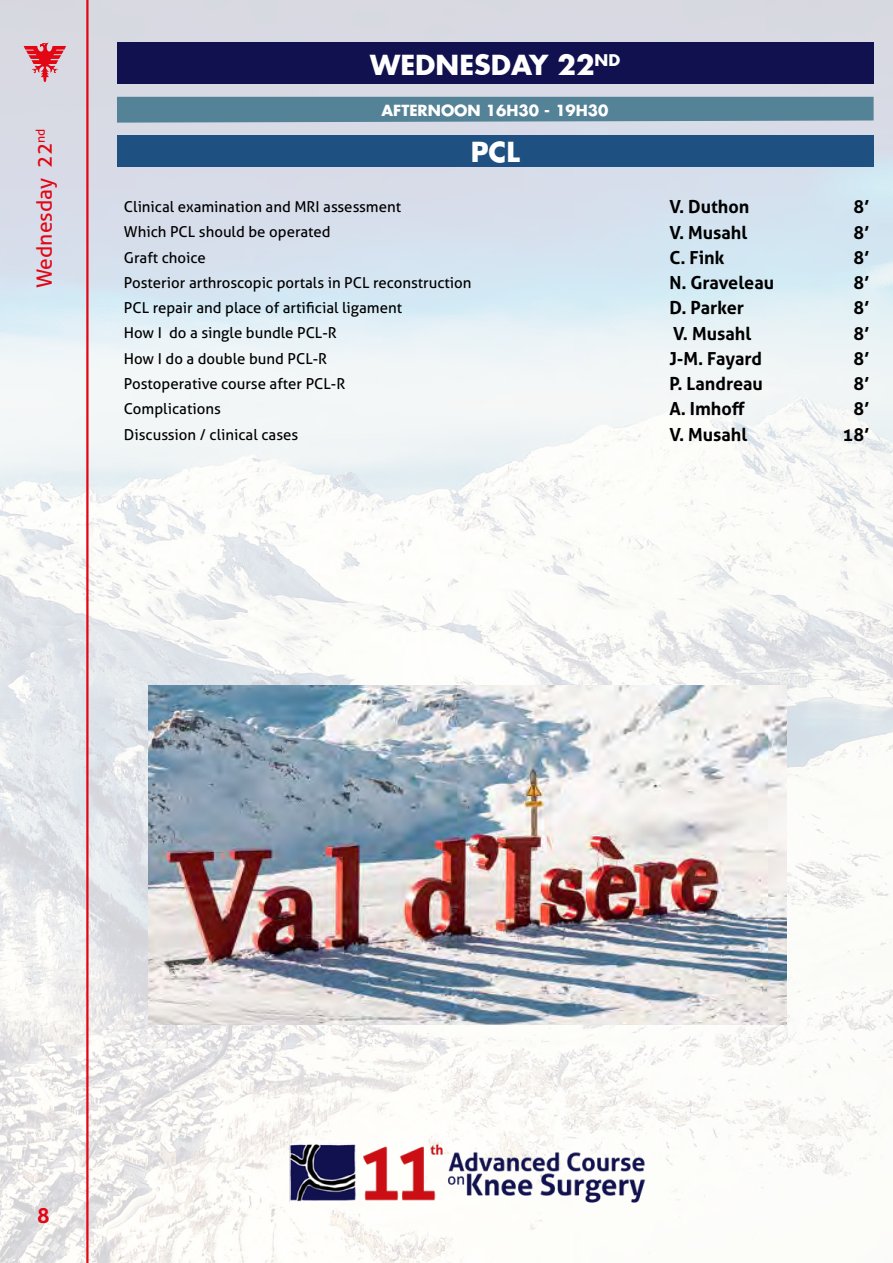
<style>
.page{position:relative;width:893px;height:1263px;background:#fff}
.page>*{position:absolute;margin:0;border:0;box-sizing:border-box;transform-origin:0 0}
.t1{font:700 27px "Futura";color:#fff}
.t2{font:21px "Aller";color:#e30613}
.t3{font:700 21px "Aller";color:#e30613}
.t4{font:700 18px "Aller";color:#000}
.t5{font:15px "Aller";color:#000}
.t6{font:700 15px "Futura";color:#fff}
</style>
<div class="page">
<img style="left:0;top:0;width:893px;height:1263px">
<hr style="left:86px;top:0;width:3px;height:1263px;background:#e30613">
<svg style="left:24px;top:43px;width:42px;height:39px"></svg>
<div style="left:117px;top:42px;width:757px;height:42px;background:#111150"></div>
<svg style="left:117px;top:97px;width:757px;height:26px"></svg>
<div style="left:117px;top:135px;width:757px;height:32px;background:#1e5082"></div>
<img style="left:149px;top:686px;width:638px;height:339px">
<img style="left:287px;top:1130px;width:361px;height:86px">
<h2 class="t2" style="left:32px;top:288px;width:161px;rotate:-90deg">Wednesday 22<sup>nd</sup></h2>
<h1 class="t1" style="left:370px;top:46px;width:252px">WEDNESDAY 22<sup>ND</sup></h1>
<p class="t6" style="left:381px;top:100px;width:229px">AFTERNOON 16H30 - 19H30</p>
<h1 class="t1" style="left:471px;top:133px;width:51px">PCL</h1>
<p class="t5" style="left:124px;top:198px;width:279px">Clinical examination and MRI assessment</p>
<p class="t4" style="left:669px;top:196px;width:82px">V. Duthon</p>
<p class="t4" style="left:853px;top:196px;width:18px">8’</p>
<p class="t5" style="left:124px;top:223px;width:208px">Which PCL should be operated</p>
<p class="t4" style="left:669px;top:221px;width:79px">V. Musahl</p>
<p class="t4" style="left:853px;top:221px;width:18px">8’</p>
<p class="t5" style="left:124px;top:248px;width:83px">Graft choice</p>
<p class="t4" style="left:669px;top:246px;width:57px">C. Fink</p>
<p class="t4" style="left:853px;top:246px;width:18px">8’</p>
<p class="t5" style="left:124px;top:273px;width:349px">Posterior arthroscopic portals in PCL reconstruction</p>
<p class="t4" style="left:669px;top:272px;width:106px">N. Graveleau</p>
<p class="t4" style="left:853px;top:272px;width:18px">8’</p>
<p class="t5" style="left:124px;top:299px;width:280px">PCL repair and place of artificial ligament</p>
<p class="t4" style="left:669px;top:297px;width:76px">D. Parker</p>
<p class="t4" style="left:853px;top:297px;width:18px">8’</p>
<p class="t5" style="left:124px;top:324px;width:214px">How I do a single bundle PCL-R</p>
<p class="t4" style="left:673px;top:322px;width:79px">V. Musahl</p>
<p class="t4" style="left:853px;top:322px;width:18px">8’</p>
<p class="t5" style="left:124px;top:349px;width:205px">How I do a double bund PCL-R</p>
<p class="t4" style="left:669px;top:347px;width:94px">J-M. Fayard</p>
<p class="t4" style="left:853px;top:347px;width:18px">8’</p>
<p class="t5" style="left:124px;top:375px;width:223px">Postoperative course after PCL-R</p>
<p class="t4" style="left:669px;top:373px;width:95px">P. Landreau</p>
<p class="t4" style="left:853px;top:373px;width:18px">8’</p>
<p class="t5" style="left:124px;top:400px;width:98px">Complications</p>
<p class="t4" style="left:669px;top:398px;width:77px">A. Imhoff</p>
<p class="t4" style="left:853px;top:398px;width:18px">8’</p>
<p class="t5" style="left:124px;top:425px;width:176px">Discussion / clinical cases</p>
<p class="t4" style="left:669px;top:423px;width:79px">V. Musahl</p>
<p class="t4" style="left:843px;top:423px;width:29px">18’</p>
<h2 class="t3" style="left:37px;top:1203px;width:14px">8</h2>
</div>
